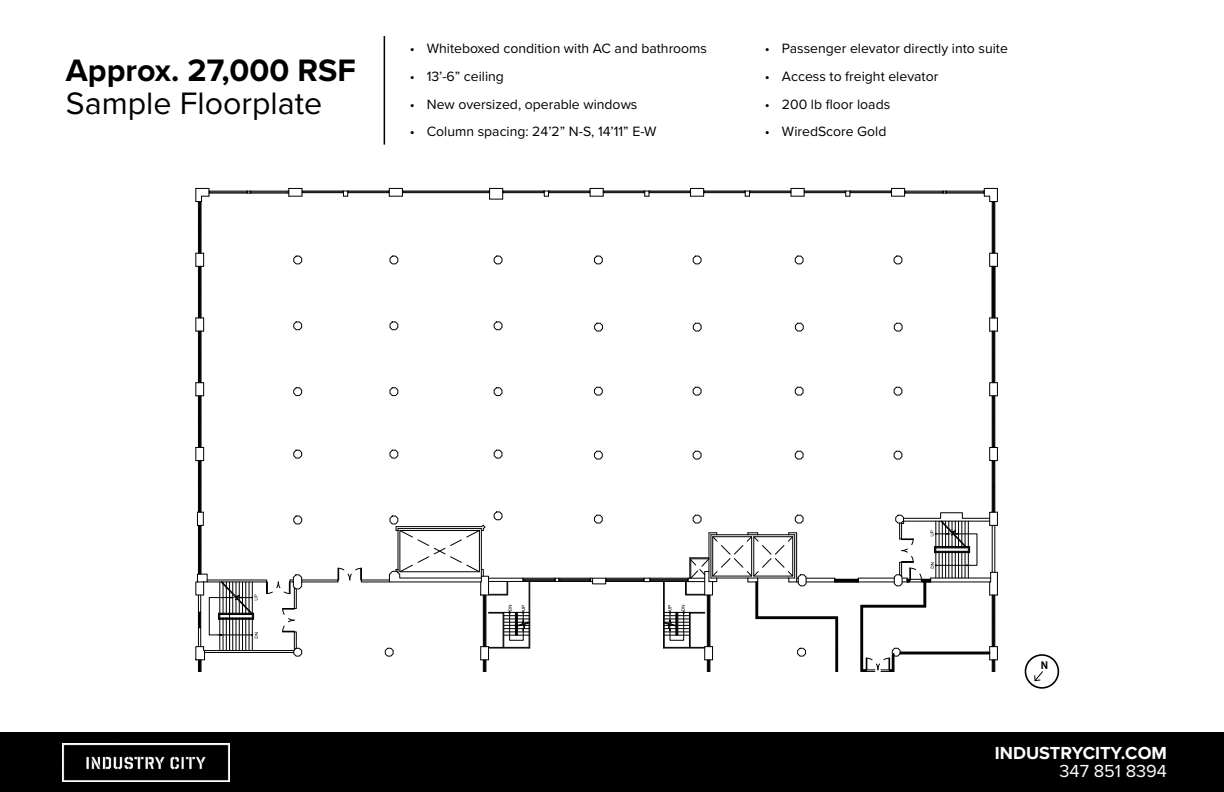
<style>
.page{position:relative;width:1224px;height:792px;background:#fff}
.page>*{position:absolute;margin:0;border:0;box-sizing:border-box;transform-origin:0 0}
.t1{font:700 32.2px "Proxima Nova";color:#000}
.t2{font:32.2px "Proxima Nova";color:#000}
.t3{font:700 18.1px "Proxima Nova";color:#fff}
.t4{font:18.1px "Proxima Nova";color:#fff}
.t5{font:14px "Proxima Nova";color:#000}
</style>
<div class="page">
<div style="left:0;top:732px;width:1224px;height:60px;background:#000"></div>
<img style="left:63px;top:743px;width:167px;height:39px">
<hr style="left:384px;top:36px;width:1px;height:109px;background:#000">
<div style="left:1025px;top:654px;width:34px;height:35px;border:2px solid #000;border-radius:50%"></div>
<svg style="left:195px;top:187px;width:803px;height:484px"></svg>
<svg style="left:1034px;top:671px;width:9px;height:11px"></svg>
<h1 class="t1" style="left:66px;top:47px;width:292px">Approx. 27,000 RSF</h1>
<h1 class="t2" style="left:66px;top:79px;width:258px">Sample Floorplate</h1>
<p class="t5" style="left:410px;top:38px;width:299px">• Whiteboxed condition with AC and bathrooms</p>
<p class="t5" style="left:410px;top:66px;width:96px">• 13’-6” ceiling</p>
<p class="t5" style="left:410px;top:94px;width:229px">• New oversized, operable windows</p>
<p class="t5" style="left:410px;top:121px;width:248px">• Column spacing: 24’2” N-S, 14’11” E-W</p>
<p class="t5" style="left:765px;top:38px;width:245px">• Passenger elevator directly into suite</p>
<p class="t5" style="left:765px;top:66px;width:175px">• Access to freight elevator</p>
<p class="t5" style="left:765px;top:94px;width:127px">• 200 lb floor loads</p>
<p class="t5" style="left:765px;top:121px;width:123px">• WiredScore Gold</p>
<p class="t3" style="left:995px;top:740px;width:174px">INDUSTRYCITY.COM</p>
<p class="t4" style="left:1060px;top:758px;width:109px">347 851 8394</p>
</div>
